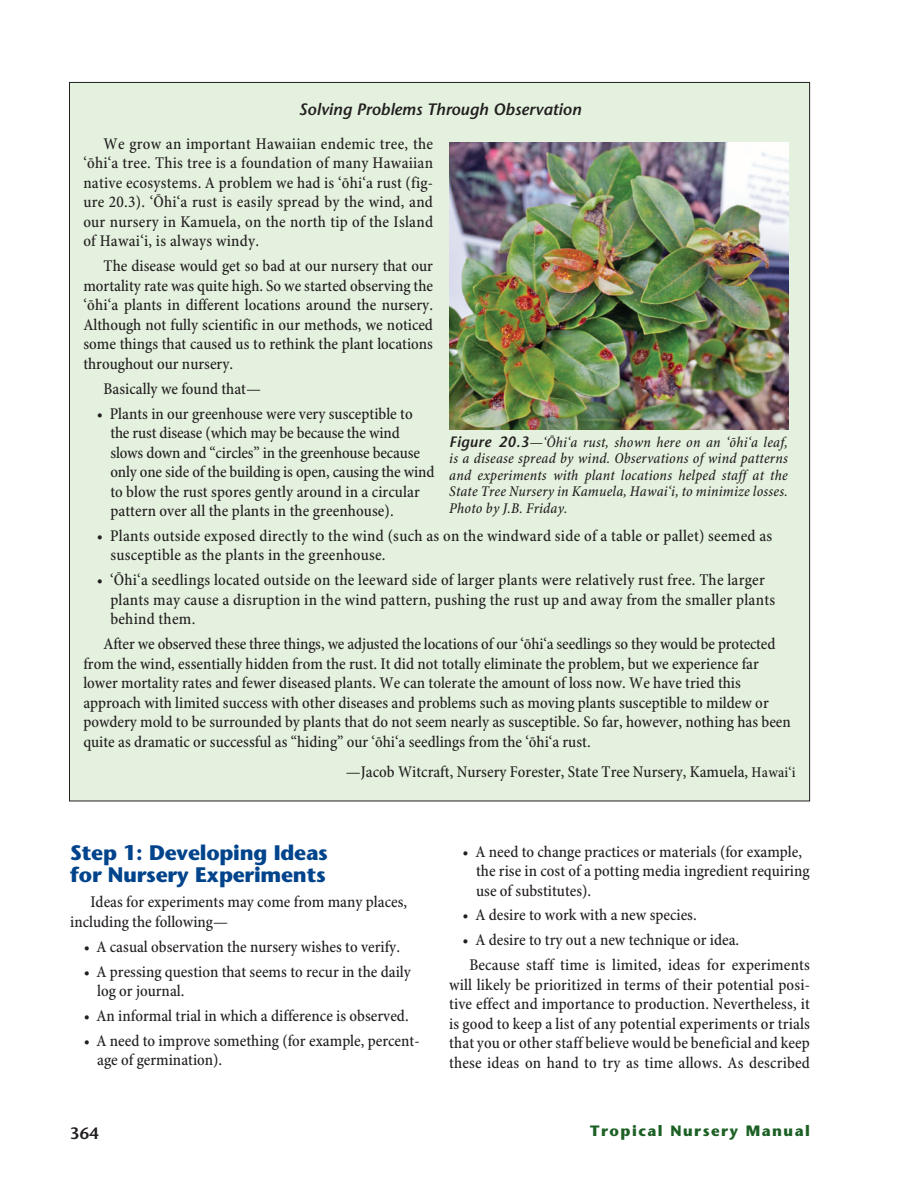
<style>
.page{position:relative;width:918px;height:1188px;background:#fff}
.page>*{position:absolute;margin:0;border:0;box-sizing:border-box;transform-origin:0 0}
.Headings_1{font:700 21px/22.5px "Stone Sans Std";letter-spacing:-.01em;color:#01448c}
.Bullet_text{font:500 condensed 16.5px/19.5px "Minion Pro";color:#231f20}
.Headings_1_textboxes{font:italic 600 16.5px "Stone Sans Std";color:#231f20}
.t1{font:600 16.5px "Stone Sans Std";color:#231f20}
.Captions{font:italic 500 condensed 15px/16.5px "Minion Pro";letter-spacing:.015em;color:#231f20;text-align:justify}
.t2{font:700 15px "Stone Sans Std";letter-spacing:.1em;color:#1d6025}
.s1{font-size:15px}
.s2{font-family:"Stone Sans Std";font-weight:600;font-stretch:normal}
</style>
<div class="page">
<div style="left:69px;top:82px;width:741px;height:719px;background:#e4f1de"></div>
<img style="left:449px;top:143px;width:339px;height:287px">
<p class="Headings_1_textboxes" style="left:299px;top:100px;width:284px">Solving Problems Through Observation</p>
<p class="Bullet_text" style="left:83px;top:134px;width:351px;text-align:justify;text-indent:20px">We grow an important Hawaiian endemic tree, the ‘ōhi‘a tree. This tree is a foundation of many Hawaiian native ecosystems. A problem we had is ‘ōhi‘a rust (fig&shy;ure 20.3). ‘Ōhi‘a rust is easily spread by the wind, and our nursery in Kamuela, on the north tip of the Island of Hawai‘i, is always windy.</p>
<p class="Bullet_text" style="left:83px;top:257px;width:351px;text-align:justify;text-indent:20px">The disease would get so bad at our nursery that our mortality rate was quite high. So we started observing the ‘ōhi‘a plants in different locations around the nursery.<br>Although not fully scientific in our methods, we noticed some things that caused us to rethink the plant locations throughout our nursery.</p>
<p class="Bullet_text" style="left:104px;top:379px;width:159px">Basically we found that—</p>
<p class="Bullet_text" style="left:110px;top:404px;width:326px;text-indent:-14px">• Plants in our greenhouse were very susceptible to the rust disease (which may be because the wind slows down and “circles” in the greenhouse because only one side of the building is open, causing the wind to blow the rust spores gently around in a circular pattern over all the plants in the greenhouse).</p>
<p class="Bullet_text" style="left:110px;top:527px;width:664px;text-indent:-14px">• Plants outside exposed directly to the wind (such as on the windward side of a table or pallet) seemed as susceptible as the plants in the greenhouse.</p>
<p class="Bullet_text" style="left:110px;top:571px;width:666px;text-indent:-14px">• ‘Ōhi‘a seedlings located outside on the leeward side of larger plants were relatively rust free. The larger plants may cause a disruption in the wind pattern, pushing the rust up and away from the smaller plants behind them.</p>
<p class="Bullet_text" style="left:83px;top:635px;width:709px;text-indent:20px">After we observed these three things, we adjusted the locations of our ‘ōhi‘a seedlings so they would be protected from the wind, essentially hidden from the rust. It did not totally eliminate the problem, but we experience far lower mortality rates and fewer diseased plants. We can tolerate the amount of loss now. We have tried this approach with limited success with other diseases and problems such as moving plants susceptible to mildew or powdery mold to be surrounded by plants that do not seem nearly as susceptible. So far, however, nothing has been quite as dramatic or successful as “hiding” our ‘ōhi‘a seedlings from the ‘ōhi‘a rust.</p>
<p class="Bullet_text" style="left:346px;top:763px;width:451px">—Jacob Witcraft, Nursery Forester, State Tree Nursery, Kamuela, <span class="s1">Hawai‘i</span></p>
<p class="Captions" style="left:449px;top:434px;width:340px"><span class="s2">Figure 20.3</span>—‘Ōhi‘a rust, shown here on an ‘ōhi‘a leaf, is a disease spread by wind. Observations of wind patterns and experiments with plant locations helped staff at the State Tree Nursery in Kamuela, Hawai‘i, to minimize losses.<br>Photo by J.B. Friday.</p>
<p class="Headings_1" style="left:70px;top:841px;width:259px">Step 1: Developing Ideas for Nursery Experiments</p>
<p class="Bullet_text" style="left:70px;top:893px;width:339px;text-indent:20px">Ideas for experiments may come from many places, including the following—</p>
<p class="Bullet_text" style="left:84px;top:937px;width:318px">• A casual observation the nursery wishes to verify.</p>
<p class="Bullet_text" style="left:97px;top:962px;width:315px;text-indent:-14px">• A pressing question that seems to recur in the daily log or journal.</p>
<p class="Bullet_text" style="left:84px;top:1007px;width:327px">• An informal trial in which a difference is observed.</p>
<p class="Bullet_text" style="left:97px;top:1032px;width:324px;text-indent:-14px">• A need to improve something (for example, percent&shy;age of germination).</p>
<p class="Bullet_text" style="left:476px;top:842px;width:335px;text-indent:-14px">• A need to change practices or materials (for example, the rise in cost of a potting media ingredient requiring use of substitutes).</p>
<p class="Bullet_text" style="left:463px;top:906px;width:236px">• A desire to work with a new species.</p>
<p class="Bullet_text" style="left:463px;top:931px;width:278px">• A desire to try out a new technique or idea.</p>
<p class="Bullet_text" style="left:449px;top:956px;width:362px;text-align:justify;text-indent:20px">Because staff time is limited, ideas for experiments will likely be prioritized in terms of their potential posi&shy;tive effect and importance to production. Nevertheless, it is good to keep a list of any potential experiments or trials that you or other staff believe would be beneficial and keep these ideas on hand to try as time allows. As described</p>
<p class="t1" style="left:70px;top:1123px;width:30px">364</p>
<p class="t2" style="left:590px;top:1122px;width:221px">Tropical Nursery Manual</p>
</div>
